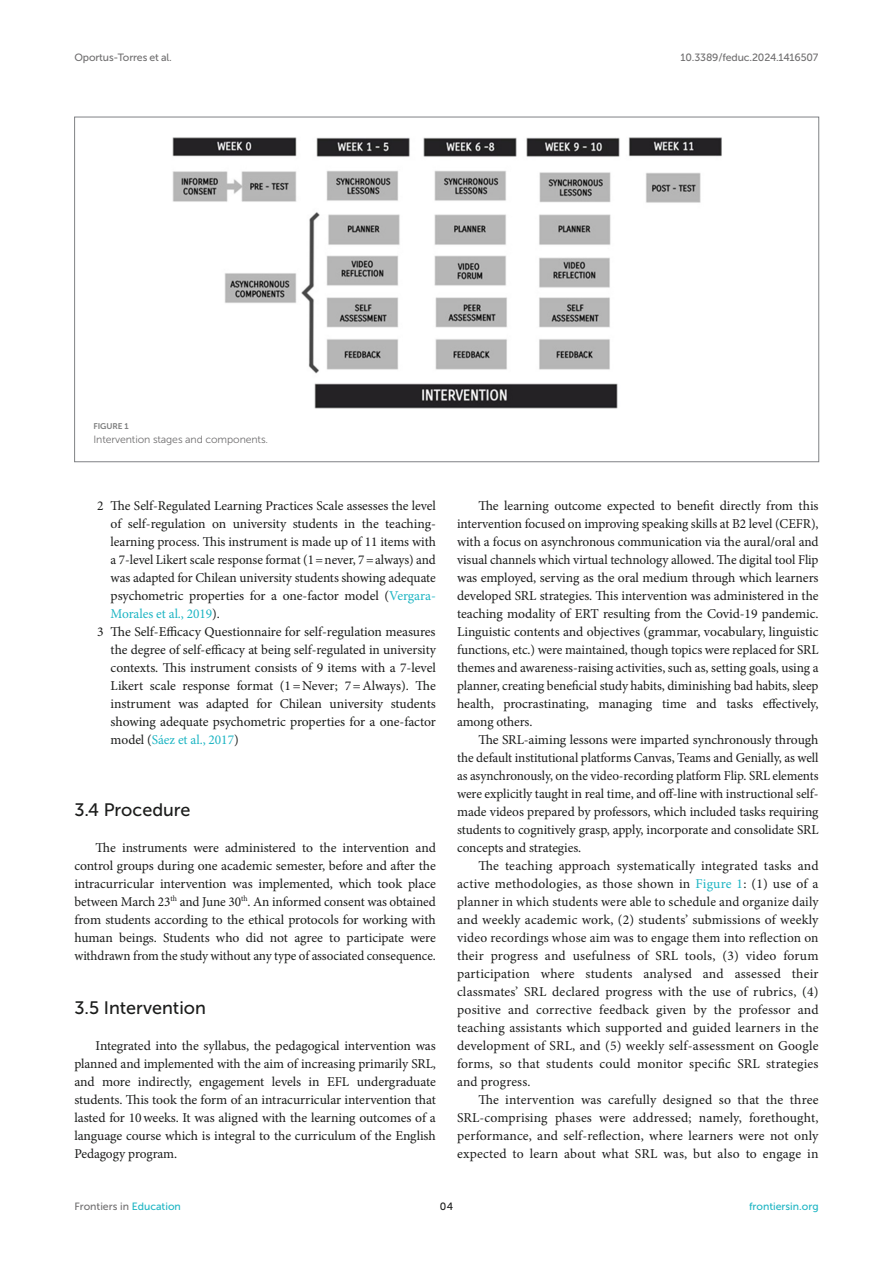
<style>
.page{position:relative;width:893px;height:1263px;background:#fff}
.page>*{position:absolute;margin:0;border:0;box-sizing:border-box;transform-origin:0 0}
.HEAD_2{font:18px "Museo Sans 500";color:#1b1c1b}
.TEXT{font:13.5px/18px "Minion Pro";color:#1b1c1b;text-align:justify}
.TEXT_FLUSH{font:13.5px/18px "Minion Pro";letter-spacing:-.005em;color:#1b1c1b;text-align:justify}
.NL_MID{font:13.5px/18px "Minion Pro";letter-spacing:-.005em;color:#1b1c1b;text-align:justify}
.NL_BLW{font:13.5px/18px "Minion Pro";letter-spacing:-.005em;color:#1b1c1b;text-align:justify}
.t1{font:10.5px "Museo Sans 500";letter-spacing:-.015em;color:#706f70}
.FIG_LEG{font:10.5px "Museo Sans 300";letter-spacing:-.01em;color:#706f70}
.t2{font:10.5px "Museo Sans 500";color:#1db5c3}
.t3{font:10.5px "Museo Sans 500";color:#1b1c1b}
.FIG_HD{font:8.25px "Museo Sans 700";letter-spacing:-.01em;color:#7e7f7f}
.s1{color:#1db5c3}
</style>
<div class="page">
<img style="left:172px;top:137px;width:550px;height:272px">
<p class="t1" style="left:74px;top:51px;width:99px">Oportus-Torres et al.</p>
<p class="t1" style="left:681px;top:51px;width:139px">10.3389/feduc.2024.1416507</p>
<p class="FIG_HD" style="left:94px;top:422px;width:37px">FIGURE 1</p>
<p class="FIG_LEG" style="left:94px;top:433px;width:176px">Intervention stages and components.</p>
<p class="NL_MID" style="left:111px;top:497px;width:327px;text-indent:-13px">2 The Self-Regulated Learning Practices Scale assesses the level of self-regulation on university students in the teaching&shy;learning process. This instrument is made up of 11 items with a 7-level Likert scale response format (1=never, 7=always) and was adapted for Chilean university students showing adequate psychometric properties for a one-factor model (<span class="s1">Vergara-Morales et al., 2019</span>).</p>
<p class="NL_BLW" style="left:111px;top:623px;width:327px;text-indent:-13px">3 The Self-Efficacy Questionnaire for self-regulation measures the degree of self-efficacy at being self-regulated in university contexts. This instrument consists of 9 items with a 7-level Likert scale response format (1=Never; 7=Always). The instrument was adapted for Chilean university students showing adequate psychometric properties for a one-factor model (<span class="s1">Sáez et al., 2017</span>)</p>
<p class="HEAD_2" style="left:74px;top:800px;width:118px">3.4 Procedure</p>
<p class="TEXT_FLUSH" style="left:74px;top:839px;width:363px;text-indent:21px">The instruments were administered to the intervention and control groups during one academic semester, before and after the intracurricular intervention was implemented, which took place between March 23<sup>th</sup> and June 30<sup>th</sup>. An informed consent was obtained from students according to the ethical protocols for working with human beings. Students who did not agree to participate were withdrawn from the study without any type of associated consequence.</p>
<p class="HEAD_2" style="left:74px;top:998px;width:133px">3.5 Intervention</p>
<p class="TEXT_FLUSH" style="left:74px;top:1037px;width:363px;text-indent:21px">Integrated into the syllabus, the pedagogical intervention was planned and implemented with the aim of increasing primarily SRL, and more indirectly, engagement levels in EFL undergraduate students. This took the form of an intracurricular intervention that lasted for 10weeks. It was aligned with the learning outcomes of a language course which is integral to the curriculum of the English Pedagogy program.</p>
<p class="TEXT" style="left:457px;top:497px;width:363px;text-indent:21px">The learning outcome expected to benefit directly from this intervention focused on improving speaking skills at B2 level (CEFR), with a focus on asynchronous communication via the aural/oral and visual channels which virtual technology allowed. The digital tool Flip was employed, serving as the oral medium through which learners developed SRL strategies. This intervention was administered in the teaching modality of ERT resulting from the Covid-19 pandemic.<br>Linguistic contents and objectives (grammar, vocabulary, linguistic functions, etc.) were maintained, though topics were replaced for SRL themes and awareness-raising activities, such as, setting goals, using a planner, creating beneficial study habits, diminishing bad habits, sleep health, procrastinating, managing time and tasks effectively, among others.</p>
<p class="TEXT" style="left:457px;top:731px;width:363px;text-indent:21px">The SRL-aiming lessons were imparted synchronously through the default institutional platforms Canvas, Teams and Genially, as well as asynchronously, on the video-recording platform Flip. SRL elements were explicitly taught in real time, and off-line with instructional self&shy;made videos prepared by professors, which included tasks requiring students to cognitively grasp, apply, incorporate and consolidate SRL concepts and strategies.</p>
<p class="TEXT" style="left:457px;top:857px;width:363px;text-indent:21px">The teaching approach systematically integrated tasks and active methodologies, as those shown in <span class="s1">Figure 1</span>: (1) use of a planner in which students were able to schedule and organize daily and weekly academic work, (2) students’ submissions of weekly video recordings whose aim was to engage them into reflection on their progress and usefulness of SRL tools, (3) video forum participation where students analysed and assessed their classmates’ SRL declared progress with the use of rubrics, (4) positive and corrective feedback given by the professor and teaching assistants which supported and guided learners in the development of SRL, and (5) weekly self-assessment on Google forms, so that students could monitor specific SRL strategies and progress.</p>
<p class="TEXT" style="left:457px;top:1091px;width:363px;text-indent:21px">The intervention was carefully designed so that the three SRL-comprising phases were addressed; namely, forethought, performance, and self-reflection, where learners were not only expected to learn about what SRL was, but also to engage in</p>
<p class="t1" style="left:74px;top:1200px;width:108px">Frontiers in <span class="s1">Education</span></p>
<p class="t3" style="left:440px;top:1200px;width:15px">04</p>
<p class="t2" style="left:749px;top:1200px;width:71px">frontiersin.org</p>
</div>
